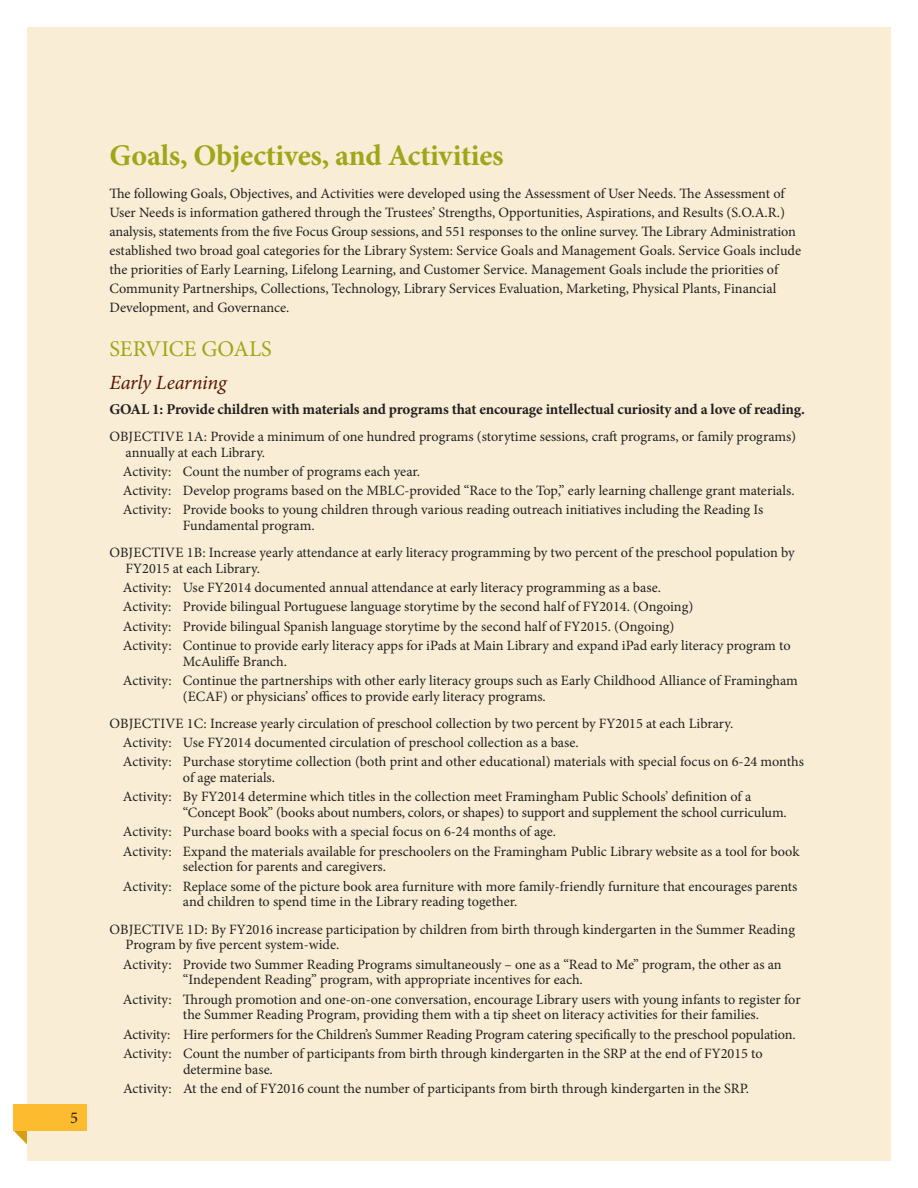
<style>
.page{position:relative;width:918px;height:1188px;background:#fff}
.page>*{position:absolute;margin:0;border:0;box-sizing:border-box;transform-origin:0 0}
.t1{font:700 30px "Minion Pro";letter-spacing:-.01em;color:#9fa617}
.t2{font:22.5px "Minion Pro";color:#9fa617}
.t3{font:italic 20.25px "Minion Pro";letter-spacing:-.015em;color:#5b1400}
.t4{font:16.5px "Minion Pro";color:#231f20}
.t5{font:700 15px "Minion Pro";letter-spacing:-.005em;color:#231f20}
.t6{font:14.25px/19.2px "Minion Pro";color:#231f20}
</style>
<div class="page">
<div style="left:27px;top:27px;width:864px;height:1134px;background:#f9eed5"></div>
<svg style="left:14px;top:1131px;width:13px;height:13px"></svg>
<div style="left:14px;top:1104px;width:73px;height:27px;background:#fdbb30"></div>
<p class="t4" style="left:70px;top:1106px;width:9px">5</p>
<h1 class="t1" style="left:109px;top:135px;width:396px">Goals, Objectives, and Activities</h1>
<p class="t6" style="left:109px;top:184px;width:693px">The following Goals, Objectives, and Activities were developed using the Assessment of User Needs. The Assessment of User Needs is information gathered through the Trustees’ Strengths, Opportunities, Aspirations, and Results (S.O.A.R.) analysis, statements from the five Focus Group sessions, and 551 responses to the online survey. The Library Administration established two broad goal categories for the Library System: Service Goals and Management Goals. Service Goals include the priorities of Early Learning, Lifelong Learning, and Customer Service. Management Goals include the priorities of Community Partnerships, Collections, Technology, Library Services Evaluation, Marketing, Physical Plants, Financial Development, and Governance.</p>
<h2 class="t2" style="left:109px;top:334px;width:164px">Service Goals</h2>
<h3 class="t3" style="left:109px;top:369px;width:119px">Early Learning</h3>
<p class="t5" style="left:109px;top:398px;width:9px">GOAL</p>
<p class="t5" style="left:152px;top:398px;width:654px">1: Provide children with materials and programs that encourage intellectual curiosity and a love of reading.</p>
<p class="t6" style="left:126px;top:428px;width:672px;line-height:15.8px;text-indent:-16px">Objective 1a: Provide a minimum of one hundred programs (storytime sessions, craft programs, or family programs) annually at each Library.</p>
<p class="t6" style="left:123px;top:462px;width:673px">Activity: Count the number of programs each year.<br>Activity: Develop programs based on the MBLC-provided “Race to the Top,” early learning challenge grant materials.<br>Activity: Provide books to young children through various reading outreach initiatives including the Reading Is</p>
<p class="t6" style="left:109px;top:512px;width:687px;line-height:27.2px;text-indent:73px">Fundamental program.<br>Objective 1b: Increase yearly attendance at early literacy programming by two percent of the preschool population by</p>
<p class="t6" style="left:123px;top:559px;width:669px">FY2015 at each Library.<br>Activity: Use FY2014 documented annual attendance at early literacy programming as a base.<br>Activity: Provide bilingual Portuguese language storytime by the second half of FY2014. (Ongoing)<br>Activity: Provide bilingual Spanish language storytime by the second half of FY2015. (Ongoing)<br>Activity: Continue to provide early literacy apps for iPads at Main Library and expand iPad early literacy program to</p>
<p class="t6" style="left:123px;top:652px;width:676px;text-indent:60px">McAuliffe Branch.<br>Activity: Continue the partnerships with other early literacy groups such as Early Childhood Alliance of Framingham</p>
<p class="t6" style="left:110px;top:683px;width:625px;line-height:27.2px;text-indent:73px">(ECAF) or physicians’ offices to provide early literacy programs.<br>Objective 1c : Increase yearly circulation of preschool collection by two percent by FY2015 at each Library.</p>
<p class="t6" style="left:123px;top:733px;width:683px">Activity: Use FY2014 documented circulation of preschool collection as a base.<br>Activity: Purchase storytime collection (both print and other educational) materials with special focus on 6-24 months</p>
<p class="t6" style="left:123px;top:768px;width:630px;text-indent:60px">of age materials.<br>Activity: By FY2014 determine which titles in the collection meet Framingham Public Schools’ definition of a</p>
<p class="t6" style="left:123px;top:803px;width:678px;text-indent:60px">“Concept Book” (books about numbers, colors, or shapes) to support and supplement the school curriculum.<br>Activity: Purchase board books with a special focus on 6-24 months of age.<br>Activity: Expand the materials available for preschoolers on the Framingham Public Library website as a tool for book</p>
<p class="t6" style="left:123px;top:857px;width:676px;text-indent:60px">selection for parents and caregivers.<br>Activity: Replace some of the picture book area furniture with more family-friendly furniture that encourages parents</p>
<p class="t6" style="left:110px;top:888px;width:687px;line-height:27.2px;text-indent:73px">and children to spend time in the Library reading together.<br>Objective 1d : By FY2016 increase participation by children from birth through kindergarten in the Summer Reading</p>
<p class="t6" style="left:123px;top:935px;width:660px">Program by five percent system-wide.<br>Activity: Provide two Summer Reading Programs simultaneously – one as a “Read to Me” program, the other as an</p>
<p class="t6" style="left:123px;top:970px;width:679px;text-indent:60px">“Independent Reading” program, with appropriate incentives for each.<br>Activity: Through promotion and one-on-one conversation, encourage Library users with young infants to register for</p>
<p class="t6" style="left:123px;top:1005px;width:674px;text-indent:60px">the Summer Reading Program, providing them with a tip sheet on literacy activities for their families.<br>Activity: Hire performers for the Children’s Summer Reading Program catering specifically to the preschool population.<br>Activity: Count the number of participants from birth through kindergarten in the SRP</p>
<p class="t6" style="left:630px;top:1044px;width:134px">at the end of FY2015 to</p>
<p class="t6" style="left:123px;top:1059px;width:627px;text-indent:60px">determine base.<br>Activity: At the end of FY2016 count the number of participants from birth through kindergarten in the SRP.</p>
</div>
